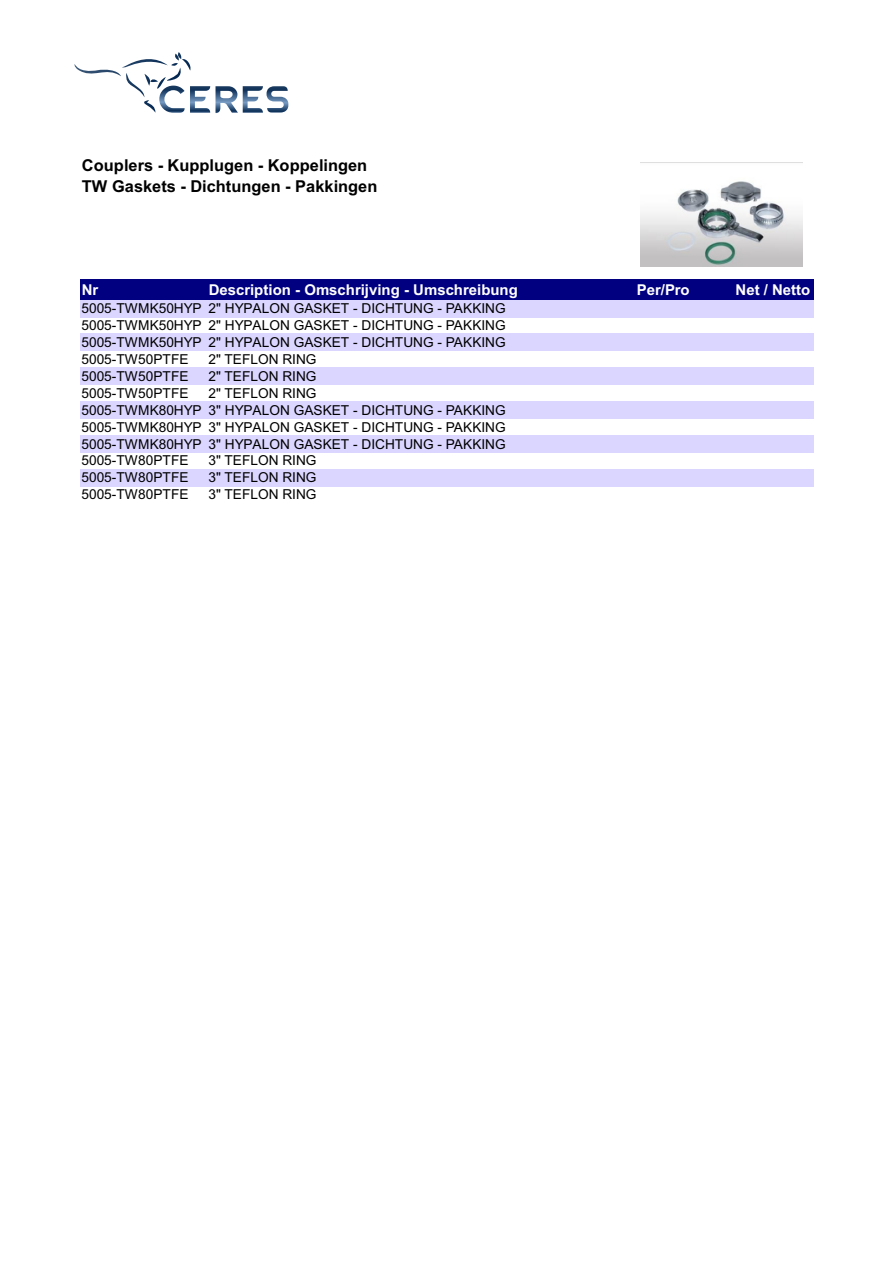
<style>
.page{position:relative;width:893px;height:1263px;background:#fff}
.page>*{position:absolute;margin:0;border:0;box-sizing:border-box;transform-origin:0 0}
.t1{font:700 16.35px/20.7px "Arial";color:#000}
.t2{font:700 15px "Arial";color:#fff}
.t3{font:13.65px/17px "Arial";color:#000;text-align:justify}
</style>
<div class="page">
<svg style="left:74px;top:52px;width:214px;height:61px"></svg>
<div style="left:80px;top:279px;width:733px;height:21px;background:#000080"></div>
<div style="left:80px;top:300px;width:733px;height:17px;background:#dbd6ff"></div>
<div style="left:80px;top:334px;width:733px;height:17px;background:#dbd6ff"></div>
<div style="left:80px;top:368px;width:733px;height:17px;background:#dbd6ff"></div>
<div style="left:80px;top:401px;width:733px;height:18px;background:#dbd6ff"></div>
<div style="left:80px;top:435px;width:733px;height:17px;background:#dbd6ff"></div>
<div style="left:80px;top:469px;width:733px;height:17px;background:#dbd6ff"></div>
<img style="left:640px;top:181px;width:163px;height:85px">
<p class="t1" style="left:82px;top:156px;width:297px">Couplers - Kupplugen - Koppelingen<br>TW Gaskets - Dichtungen - Pakkingen</p>
<p class="t2" style="left:82px;top:284px;width:18px">Nr</p>
<p class="t2" style="left:209px;top:284px;width:311px">Description - Omschrijving - Umschreibung</p>
<p class="t2" style="left:637px;top:284px;width:54px">Per/Pro</p>
<p class="t2" style="left:736px;top:284px;width:76px">Net / Netto</p>
<p class="t3" style="left:82px;top:301px;width:426px">5005-TWMK50HYP 2" HYPALON GASKET - DICHTUNG - PAKKING 5005-TWMK50HYP 2" HYPALON GASKET - DICHTUNG - PAKKING 5005-TWMK50HYP 2" HYPALON GASKET - DICHTUNG - PAKKING 5005-TW50PTFE</p>
<p class="t3" style="left:209px;top:352px;width:109px">2" TEFLON RING</p>
<p class="t3" style="left:82px;top:369px;width:108px">5005-TW50PTFE</p>
<p class="t3" style="left:209px;top:369px;width:109px">2" TEFLON RING</p>
<p class="t3" style="left:82px;top:386px;width:108px">5005-TW50PTFE</p>
<p class="t3" style="left:82px;top:386px;width:426px;text-align:left;text-indent:127px">2" TEFLON RING<br>5005-TWMK80HYP 3" HYPALON GASKET - DICHTUNG - PAKKING 5005-TWMK80HYP 3" HYPALON GASKET - DICHTUNG - PAKKING 5005-TWMK80HYP 3" HYPALON GASKET - DICHTUNG - PAKKING 5005-TW80PTFE</p>
<p class="t3" style="left:209px;top:453px;width:109px">3" TEFLON RING</p>
<p class="t3" style="left:82px;top:470px;width:108px">5005-TW80PTFE</p>
<p class="t3" style="left:209px;top:470px;width:109px">3" TEFLON RING</p>
<p class="t3" style="left:82px;top:487px;width:108px">5005-TW80PTFE</p>
<p class="t3" style="left:209px;top:487px;width:109px">3" TEFLON RING</p>
</div>
